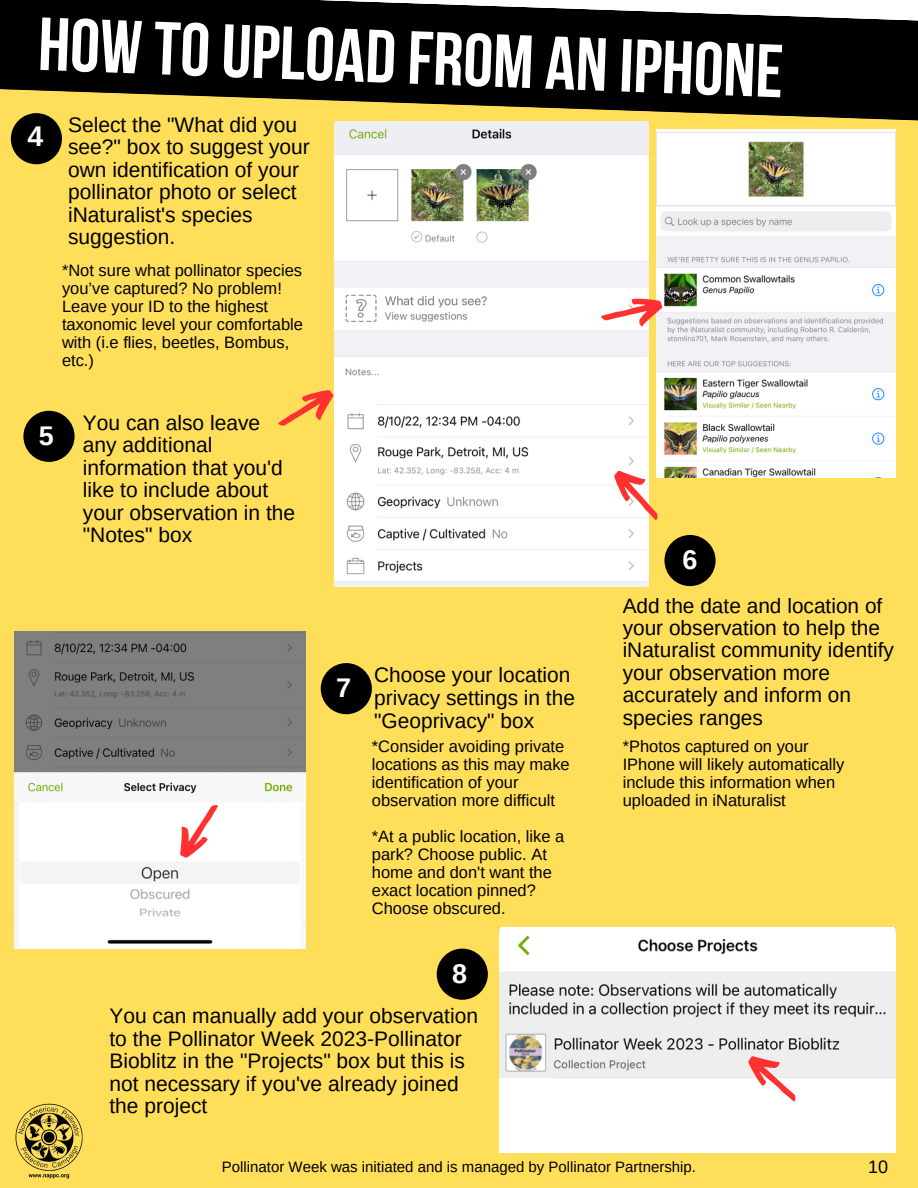
<style>
.page{position:relative;width:918px;height:1188px;background:#fff}
.page>*{position:absolute;margin:0;border:0;box-sizing:border-box;transform-origin:0 0}
.t1{font:700 75px "Bebas Neue";color:#fff}
.t2{font:700 28.5px "Arimo";color:#fcfcfa}
.t3{font:700 27px "Arimo";color:#fcfcfa}
.t4{font:21px/22.5px "Arimo";color:#000}
.t5{font:20.85px/22.4px "Arimo";color:#000}
.t6{font:18px "Arimo";color:#000}
.t7{font:16.5px/18px "Arimo";color:#000}
.t8{font:15px "Arimo";color:#000}
</style>
<div class="page">
<div style="left:0;top:57px;width:918px;height:1131px;background:#ffde59"></div>
<img style="left:334px;top:122px;width:314px;height:464px">
<img style="left:657px;top:130px;width:238px;height:347px">
<svg style="left:0;top:0;width:918px;height:121px;fill:#000"></svg>
<svg style="left:599px;top:294px;width:66px;height:39px;background:#fcc8c0"></svg>
<svg style="left:608px;top:461px;width:62px;height:67px"></svg>
<div style="left:11px;top:113px;width:51px;height:51px;background:#000;border-radius:50%"></div>
<div style="left:23px;top:411px;width:52px;height:51px;background:#000;border-radius:50%"></div>
<div style="left:321px;top:663px;width:51px;height:51px;background:#000;border-radius:50%"></div>
<svg style="left:278px;top:384px;width:63px;height:55px"></svg>
<div style="left:664px;top:535px;width:52px;height:51px;background:#000;border-radius:50%"></div>
<div style="left:437px;top:949px;width:51px;height:51px;background:#000;border-radius:50%"></div>
<img style="left:15px;top:632px;width:291px;height:316px">
<svg style="left:167px;top:795px;width:61px;height:68px;background:#fddede"></svg>
<img style="left:499px;top:928px;width:396px;height:225px">
<svg style="left:742px;top:1045px;width:65px;height:65px;background:#f2d3d3"></svg>
<img style="left:15px;top:1103px;width:68px;height:76px">
<p class="t1" style="left:39px;top:14px;width:747px;rotate:2deg">How toupload from an Iphone</p>
<p class="t2" style="left:28px;top:120px;width:17px">4</p>
<p class="t4" style="left:68px;top:113px;width:243px">Select the "What did you see?" box to suggest your own identification of your pollinator photo or select iNaturalist's species suggestion.</p>
<p class="t7" style="left:62px;top:261px;width:243px">*Not sure what pollinator species you’ve captured? No problem!<br>Leave your ID to the highest taxonomic level your comfortable with (i.e flies, beetles, Bombus, etc.)</p>
<p class="t3" style="left:39px;top:420px;width:17px">5</p>
<p class="t4" style="left:83px;top:411px;width:214px">You can also leave any additional information that you'd like to include about your observation in the "Notes" box</p>
<p class="t3" style="left:336px;top:673px;width:17px">7</p>
<p class="t5" style="left:374px;top:663px;width:202px;line-height:23px">Choose your location privacy settings in the "Geoprivacy" box</p>
<p class="t7" style="left:372px;top:737px;width:199px">*Consider avoiding private locations as this may make identification of your observation more difficult</p>
<p class="t7" style="left:372px;top:827px;width:194px">*At a public location, like a park? Choose public. At home and don't want the exact location pinned?<br>Choose obscured.</p>
<p class="t3" style="left:683px;top:545px;width:17px">6</p>
<p class="t5" style="left:623px;top:594px;width:273px">Add the date and location of your observation to help the iNaturalist community identify your observation more accurately and inform on species ranges</p>
<p class="t7" style="left:623px;top:737px;width:223px">*Photos captured on your<br>IPhone will likely automatically include this information when uploaded in iNaturalist</p>
<p class="t3" style="left:452px;top:958px;width:17px">8</p>
<p class="t4" style="left:109px;top:1004px;width:370px">You can manually add your observation to the Pollinator Week 2023-Pollinator Bioblitz in the "Projects" box but this is not necessary if you've already joined the project</p>
<p class="t8" style="left:222px;top:1159px;width:476px">Pollinator Week was initiated and is managed by Pollinator Partnership.</p>
<p class="t6" style="left:868px;top:1156px;width:22px">10</p>
</div>
